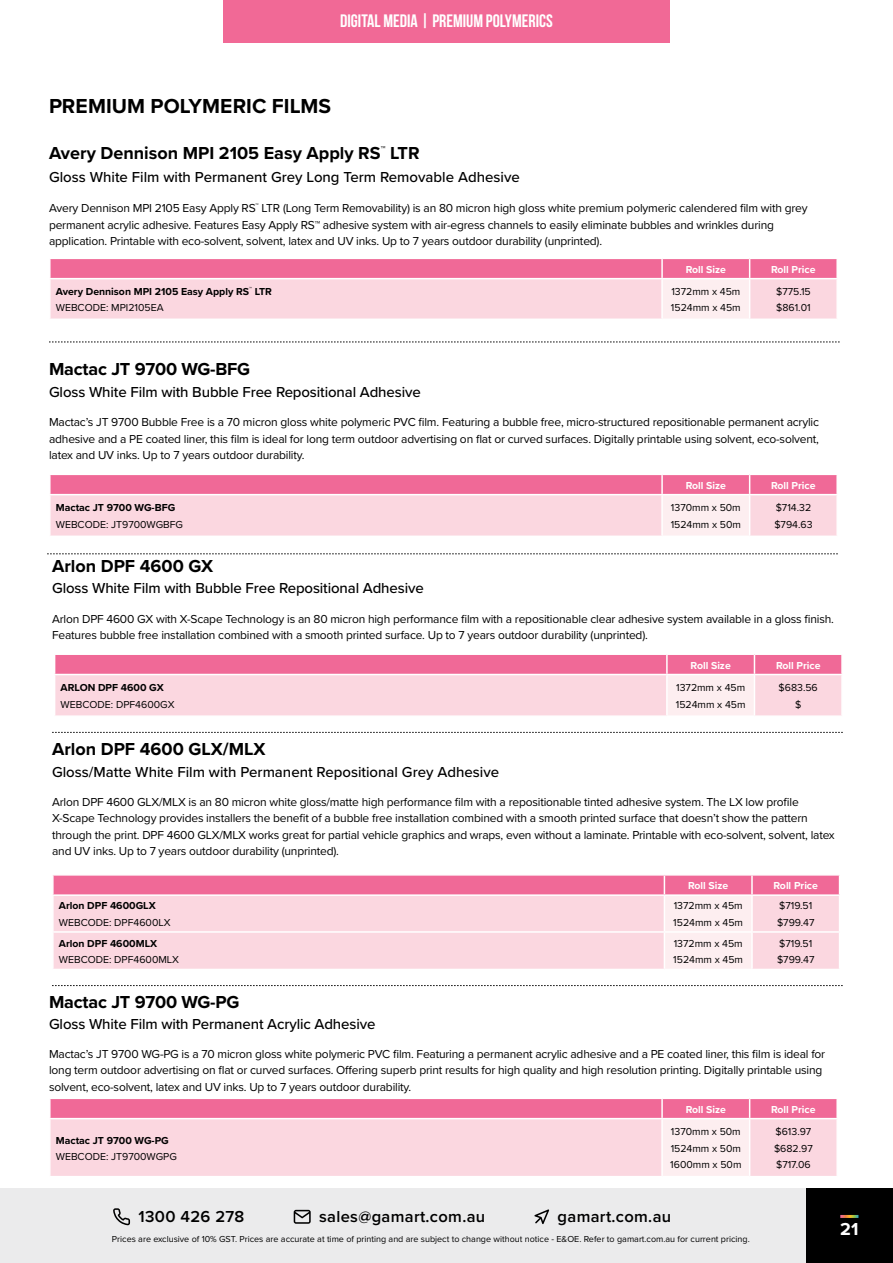
<style>
.page{position:relative;width:893px;height:1263px;background:#fff}
.page>*{position:absolute;margin:0;border:0;box-sizing:border-box;transform-origin:0 0}
.t1{font:700 21px "Proxima Nova";letter-spacing:.005em;color:#000}
.t2{font:700 18px "Proxima Nova";color:#000}
.t3{font:700 18px "Bebas Neue";color:#fff}
.t4{font:700 18px "Proxima Nova";color:#fff}
.t5{font:600 16.5px "Proxima Nova";letter-spacing:.02em;color:#000}
.t6{font:500 15px "Proxima Nova";letter-spacing:-.01em;color:#000}
.t7{font:12px/16.5px "Proxima Nova";letter-spacing:-.015em;color:#000}
.t8{font:10.5px/16.5px "Proxima Nova";color:#000}
.t9{font:700 10.5px/16.5px "Proxima Nova";color:#000}
.t10{font:700 10.5px "Proxima Nova";color:#fff}
.t11{font:9px "Proxima Nova";color:#000}
.s1{font-weight:400}
</style>
<div class="page">
<svg style="left:49px;top:342px;width:791px;height:1px"></svg>
<svg style="left:47px;top:554px;width:791px;height:1px"></svg>
<svg style="left:52px;top:985px;width:791px;height:1px"></svg>
<svg style="left:50px;top:258px;width:787px;height:61px;background:#f7b7cb"></svg>
<hr style="left:49px;top:278px;width:613px;height:1px;background:#fff">
<hr style="left:49px;top:279px;width:2px;height:40px;background:#fff">
<hr style="left:662px;top:278px;width:88px;height:1px;background:#fff">
<hr style="left:661px;top:279px;width:2px;height:40px;background:#fff">
<hr style="left:750px;top:278px;width:88px;height:1px;background:#fff">
<hr style="left:749px;top:279px;width:1px;height:40px;background:#fff">
<hr style="left:836px;top:279px;width:2px;height:40px;background:#fff">
<svg style="left:50px;top:474px;width:787px;height:61px;background:#f7b7cb"></svg>
<hr style="left:49px;top:494px;width:613px;height:1px;background:#fff">
<hr style="left:49px;top:495px;width:2px;height:40px;background:#fff">
<hr style="left:662px;top:494px;width:88px;height:1px;background:#fff">
<hr style="left:661px;top:495px;width:2px;height:40px;background:#fff">
<hr style="left:750px;top:494px;width:88px;height:1px;background:#fff">
<hr style="left:749px;top:495px;width:1px;height:40px;background:#fff">
<hr style="left:836px;top:495px;width:2px;height:40px;background:#fff">
<svg style="left:53px;top:875px;width:787px;height:94px;background:#f9c4d4"></svg>
<hr style="left:751px;top:896px;width:2px;height:35px;background:#fff">
<hr style="left:751px;top:933px;width:2px;height:36px;background:#fff">
<div style="left:51px;top:1119px;width:785px;height:57px;background:#fbd7e0"></div>
<div style="left:662px;top:1118px;width:88px;height:58px;background:#fdeef0"></div>
<svg style="left:50px;top:1098px;width:787px;height:20px;background:#f0729d"></svg>
<hr style="left:662px;top:1118px;width:88px;height:1px;background:#fff">
<hr style="left:661px;top:1119px;width:2px;height:57px;background:#fff">
<hr style="left:749px;top:1119px;width:1px;height:57px;background:#fff">
<svg style="left:54px;top:654px;width:788px;height:61px;background:#f7b7cb"></svg>
<hr style="left:54px;top:674px;width:613px;height:1px;background:#fff">
<hr style="left:54px;top:675px;width:1px;height:40px;background:#fff">
<hr style="left:667px;top:674px;width:87px;height:1px;background:#fff">
<hr style="left:666px;top:675px;width:2px;height:40px;background:#fff">
<hr style="left:754px;top:674px;width:89px;height:1px;background:#fff">
<hr style="left:754px;top:675px;width:1px;height:40px;background:#fff">
<hr style="left:841px;top:675px;width:2px;height:40px;background:#fff">
<svg style="left:52px;top:732px;width:791px;height:1px"></svg>
<div style="left:0;top:1188px;width:891px;height:75px;background:#ebebec"></div>
<div style="left:806px;top:1188px;width:87px;height:75px;background:#000"></div>
<div style="left:223px;top:0;width:447px;height:43px;background:#f16996"></div>
<svg style="left:294px;top:1210px;width:17px;height:14px"></svg>
<svg style="left:534px;top:1209px;width:15px;height:15px"></svg>
<svg style="left:113px;top:1208px;width:17px;height:17px"></svg>
<hr style="left:840px;top:1215px;width:18px;height:3px;background:#fff">
<h2 class="t3" style="left:340px;top:11px;width:214px">DIGITAL MEDIA | PREMIUM POLYMERICS</h2>
<h1 class="t1" style="left:49px;top:91px;width:284px">PREMIUM POLYMERIC FILMS</h1>
<h2 class="t2" style="left:49px;top:140px;width:372px">Avery Dennison MPI 2105 Easy Apply RS<sup>™</sup> LTR</h2>
<p class="t6" style="left:49px;top:166px;width:472px">Gloss White Film with Permanent Grey Long Term Removable Adhesive</p>
<p class="t7" style="left:49px;top:200px;width:760px">Avery Dennison MPI 2105 Easy Apply RS<sup>™</sup> LTR (Long Term Removability) is an 80 micron high gloss white premium polymeric calendered film with grey permanent acrylic adhesive. Features Easy Apply RS™ adhesive system with air-egress channels to easily eliminate bubbles and wrinkles during application. Printable with eco-solvent, solvent, latex and UV inks. Up to 7 years outdoor durability (unprinted).</p>
<p class="t10" style="left:686px;top:261px;width:42px">Roll Size</p>
<p class="t10" style="left:771px;top:261px;width:46px">Roll Price</p>
<p class="t9" style="left:56px;top:283px;width:218px">Avery Dennison MPI 2105 Easy Apply RS<sup>™</sup> LTR<br><span class="s1">WEBCODE: MPI2105EA</span></p>
<p class="t8" style="left:671px;top:283px;width:71px">1372mm x 45m<br>1524mm x 45m</p>
<p class="t8" style="left:776px;top:283px;width:36px">$775.15 $861.01</p>
<h2 class="t2" style="left:49px;top:356px;width:203px">Mactac JT 9700 WG-BFG</h2>
<p class="t6" style="left:49px;top:381px;width:373px">Gloss White Film with Bubble Free Repositional Adhesive</p>
<p class="t7" style="left:49px;top:413px;width:771px;text-align:justify">Mactac’s JT 9700 Bubble Free is a 70 micron gloss white polymeric PVC fi lm. Featuring a bubble free, micro-structured repositionable permanent acrylic adhesive and a PE coated liner, this fi lm is ideal for long term outdoor advertising on flat or curved surfaces. Digitally printable using solvent, eco-solvent, latex and UV inks. Up to 7 years outdoor durability.</p>
<p class="t9" style="left:56px;top:499px;width:121px">Mactac JT 9700 WG-BFG</p>
<p class="t8" style="left:56px;top:516px;width:129px">WEBCODE: JT9700WGBFG</p>
<h2 class="t2" style="left:52px;top:552px;width:163px">Arlon DPF 4600 GX</h2>
<p class="t6" style="left:52px;top:577px;width:373px">Gloss White Film with Bubble Free Repositional Adhesive</p>
<p class="t10" style="left:686px;top:477px;width:42px">Roll Size</p>
<p class="t10" style="left:771px;top:477px;width:46px">Roll Price</p>
<p class="t8" style="left:671px;top:499px;width:72px">1370mm x 50m<br>1524mm x 50m</p>
<p class="t8" style="left:774px;top:499px;width:40px">$714.32 $794.63</p>
<p class="t7" style="left:52px;top:610px;width:783px">Arlon DPF 4600 GX with X-Scape Technology is an 80 micron high performance film with a repositionable clear adhesive system available in a gloss finish.<br>Features bubble free installation combined with a smooth printed surface. Up to 7 years outdoor durability (unprinted).</p>
<p class="t9" style="left:61px;top:679px;width:105px">ARLON DPF 4600 GX</p>
<p class="t8" style="left:61px;top:695px;width:115px">WEBCODE: DPF4600GX</p>
<h2 class="t2" style="left:52px;top:735px;width:215px">Arlon DPF 4600 GLX/MLX</h2>
<p class="t6" style="left:52px;top:760px;width:449px">Gloss/Matte White Film with Permanent Repositional Grey Adhesive</p>
<p class="t10" style="left:691px;top:657px;width:42px">Roll Size</p>
<p class="t10" style="left:776px;top:657px;width:46px">Roll Price</p>
<p class="t8" style="left:676px;top:679px;width:71px">1372mm x 45m<br>1524mm x 45m</p>
<p class="t8" style="left:779px;top:679px;width:41px;text-align:center">$683.56 $</p>
<p class="t7" style="left:52px;top:793px;width:784px">Arlon DPF 4600 GLX/MLX is an 80 micron white gloss/matte high performance fi lm with a repositionable tinted adhesive system. The LX low profi le X-Scape Technology provides installers the benefit of a bubble free installation combined with a smooth printed surface that doesn’t show the pattern through the print. DPF 4600 GLX/MLX works great for partial vehicle graphics and wraps, even without a laminate. Printable with eco-solvent, solvent, latex and UV inks. Up to 7 years outdoor durability (unprinted).</p>
<p class="t9" style="left:59px;top:897px;width:98px">Arlon DPF 4600GLX</p>
<p class="t8" style="left:59px;top:914px;width:113px">WEBCODE: DPF4600LX</p>
<p class="t9" style="left:59px;top:935px;width:100px">Arlon DPF 4600MLX</p>
<p class="t8" style="left:59px;top:951px;width:122px">WEBCODE: DPF4600MLX</p>
<h2 class="t2" style="left:49px;top:988px;width:192px">Mactac JT 9700 WG-PG</h2>
<p class="t6" style="left:49px;top:1013px;width:328px">Gloss White Film with Permanent Acrylic Adhesive</p>
<p class="t10" style="left:688px;top:878px;width:42px">Roll Size</p>
<p class="t10" style="left:773px;top:878px;width:46px">Roll Price</p>
<p class="t8" style="left:673px;top:897px;width:71px">1372mm x 45m<br>1524mm x 45m</p>
<p class="t8" style="left:777px;top:897px;width:39px">$719.51 $799.47</p>
<p class="t8" style="left:673px;top:934px;width:71px">1372mm x 45m<br>1524mm x 45m</p>
<p class="t8" style="left:777px;top:934px;width:39px">$719.51 $799.47</p>
<p class="t7" style="left:49px;top:1045px;width:778px">Mactac’s JT 9700 WG-PG is a 70 micron gloss white polymeric PVC fi lm. Featuring a permanent acrylic adhesive and a PE coated liner, this fi lm is ideal for long term outdoor advertising on flat or curved surfaces. Offering superb print results for high quality and high resolution printing. Digitally printable using solvent, eco-solvent, latex and UV inks. Up to 7 years outdoor durability.</p>
<p class="t9" style="left:56px;top:1131px;width:115px">Mactac JT 9700 WG-PG</p>
<p class="t8" style="left:56px;top:1148px;width:123px">WEBCODE: JT9700WGPG</p>
<p class="t10" style="left:686px;top:1101px;width:42px">Roll Size</p>
<p class="t10" style="left:771px;top:1101px;width:46px">Roll Price</p>
<p class="t8" style="left:670px;top:1123px;width:73px;text-align:justify">1370mm x 50m 1524mm x 50m 1600mm x 50m</p>
<p class="t8" style="left:774px;top:1123px;width:40px">$613.97 $682.97 $717.06</p>
<h3 class="t5" style="left:139px;top:1204px;width:107px">1300 426 278</h3>
<h3 class="t5" style="left:319px;top:1204px;width:168px">sales@gamart.com.au</h3>
<h3 class="t5" style="left:558px;top:1204px;width:115px">gamart.com.au</h3>
<p class="t11" style="left:112px;top:1232px;width:639px">Prices are exclusive of 10% GST. Prices are accurate at time of printing and are subject to change without notice - E&amp;OE. Refer to gamart.com.au for current pricing.</p>
<h2 class="t4" style="left:840px;top:1215px;width:20px">21</h2>
</div>
